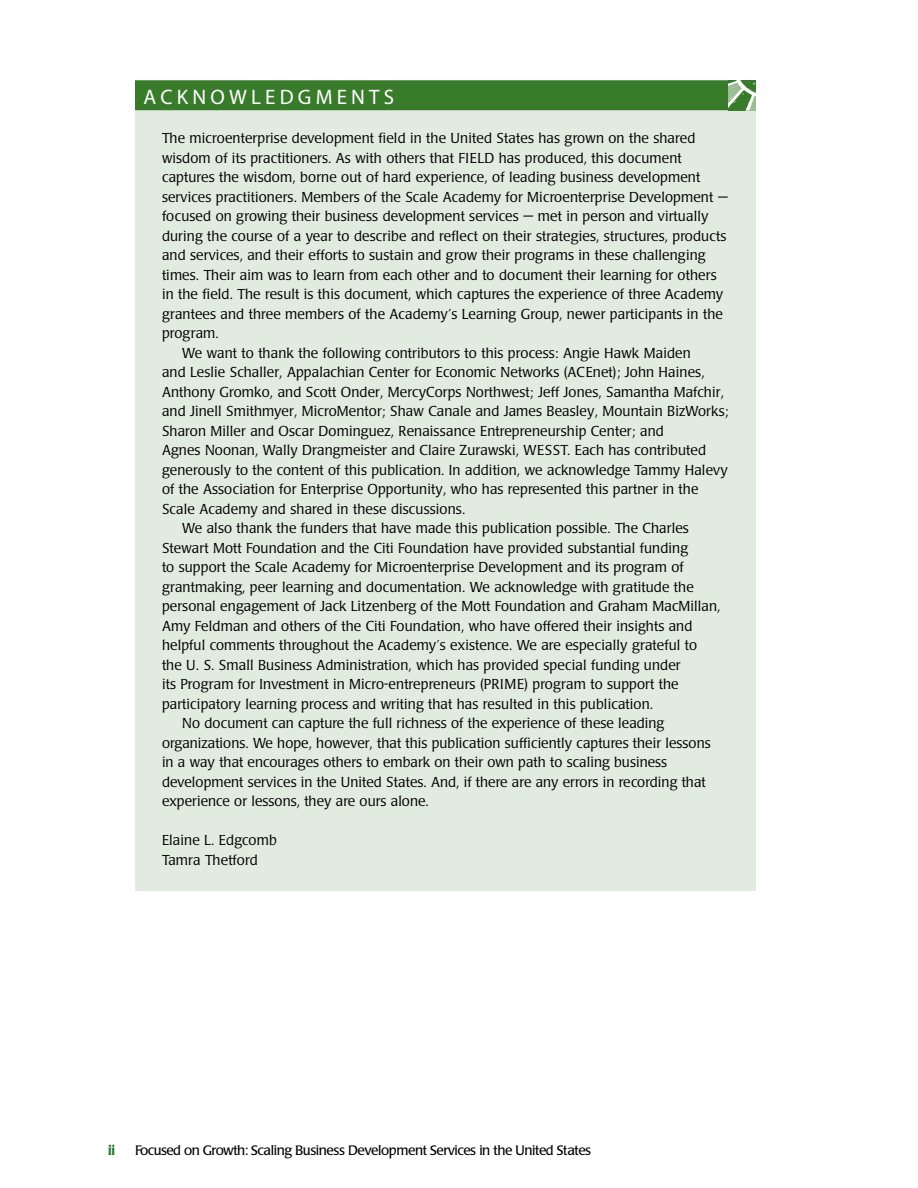
<style>
.page{position:relative;width:918px;height:1188px;background:#fff}
.page>*{position:absolute;margin:0;border:0;box-sizing:border-box;transform-origin:0 0}
.t1{font:21px "Myriad";letter-spacing:.2em;color:#fff}
.t2{font:300 14.25px/19.5px "Poppl Laudatio";letter-spacing:.01em;color:#000}
.t3{font:13.5px "Poppl Laudatio";letter-spacing:-.03em;color:#000}
.t4{font:500 13.5px "Poppl Laudatio";color:#23772d}
</style>
<div class="page">
<div style="left:135px;top:107px;width:621px;height:784px;background:#e1ebdf"></div>
<div style="left:135px;top:80px;width:621px;height:30px;background:#387c2b"></div>
<svg style="left:729px;top:80px;width:27px;height:30px"></svg>
<h1 class="t1" style="left:144px;top:87px;width:252px">ACKNOWLEDGMENTS</h1>
<p class="t2" style="left:162px;top:129px;width:535px">The microenterprise development field in the United States has grown on the shared</p>
<p class="t2" style="left:162px;top:148px;width:521px">wisdom of its practitioners. As with others that FIELD has produced, this document</p>
<p class="t2" style="left:162px;top:168px;width:540px">captures the wisdom, borne out of hard experience, of leading business development</p>
<p class="t2" style="left:162px;top:187px;width:568px">services practitioners. Members of the Scale Academy for Microenterprise Development —</p>
<p class="t2" style="left:162px;top:207px;width:548px">focused on growing their business development services — met in person and virtually</p>
<p class="t2" style="left:162px;top:226px;width:566px">during the course of a year to describe and reflect on their strategies, structures, products</p>
<p class="t2" style="left:162px;top:246px;width:545px">and services, and their efforts to sustain and grow their programs in these challenging</p>
<p class="t2" style="left:162px;top:265px;width:556px">times. Their aim was to learn from each other and to document their learning for others</p>
<p class="t2" style="left:162px;top:285px;width:563px">in the field. The result is this document, which captures the experience of three Academy</p>
<p class="t2" style="left:162px;top:304px;width:562px">grantees and three members of the Academy’s Learning Group, newer participants in the</p>
<p class="t2" style="left:162px;top:324px;width:58px">program.</p>
<p class="t2" style="left:182px;top:343px;width:510px">We want to thank the following contributors to this process: Angie Hawk Maiden</p>
<p class="t2" style="left:162px;top:363px;width:544px">and Leslie Schaller, Appalachian Center for Economic Networks (ACEnet); John Haines,</p>
<p class="t2" style="left:162px;top:382px;width:563px">Anthony Gromko, and Scott Onder, MercyCorps Northwest; Jeff Jones, Samantha Mafchir,</p>
<p class="t2" style="left:162px;top:402px;width:568px">and Jinell Smithmyer, MicroMentor; Shaw Canale and James Beasley, Mountain BizWorks;</p>
<p class="t2" style="left:162px;top:421px;width:503px">Sharon Miller and Oscar Dominguez, Renaissance Entrepreneurship Center; and</p>
<p class="t2" style="left:162px;top:441px;width:546px">Agnes Noonan, Wally Drangmeister and Claire Zurawski, WESST. Each has contributed</p>
<p class="t2" style="left:162px;top:460px;width:567px">generously to the content of this publication. In addition, we acknowledge Tammy Halevy</p>
<p class="t2" style="left:162px;top:480px;width:538px">of the Association for Enterprise Opportunity, who has represented this partner in the</p>
<p class="t2" style="left:162px;top:499px;width:305px">Scale Academy and shared in these discussions.</p>
<p class="t2" style="left:182px;top:519px;width:508px">We also thank the funders that have made this publication possible. The Charles</p>
<p class="t2" style="left:162px;top:538px;width:528px">Stewart Mott Foundation and the Citi Foundation have provided substantial funding</p>
<p class="t2" style="left:162px;top:558px;width:523px">to support the Scale Academy for Microenterprise Development and its program of</p>
<p class="t2" style="left:162px;top:577px;width:533px">grantmaking, peer learning and documentation. We acknowledge with gratitude the</p>
<p class="t2" style="left:162px;top:597px;width:560px">personal engagement of Jack Litzenberg of the Mott Foundation and Graham MacMillan,</p>
<p class="t2" style="left:162px;top:616px;width:532px">Amy Feldman and others of the Citi Foundation, who have offered their insights and</p>
<p class="t2" style="left:162px;top:636px;width:537px">helpful comments throughout the Academy’s existence. We are especially grateful to</p>
<p class="t2" style="left:162px;top:655px;width:520px">the U. S. Small Business Administration, which has provided special funding under</p>
<p class="t2" style="left:162px;top:675px;width:518px">its Program for Investment in Micro-entrepreneurs (PRIME) program to support the</p>
<p class="t2" style="left:162px;top:694px;width:493px">participatory learning process and writing that has resulted in this publication.</p>
<p class="t2" style="left:182px;top:714px;width:484px">No document can capture the full richness of the experience of these leading</p>
<p class="t2" style="left:162px;top:733px;width:550px">organizations. We hope, however, that this publication sufficiently captures their lessons</p>
<p class="t2" style="left:162px;top:753px;width:507px">in a way that encourages others to embark on their own path to scaling business</p>
<p class="t2" style="left:162px;top:772px;width:545px">development services in the United States. And, if there are any errors in recording that</p>
<p class="t2" style="left:162px;top:792px;width:268px">experience or lessons, they are ours alone.</p>
<p class="t2" style="left:162px;top:831px;width:116px">Elaine L. Edgcomb<br>Tamra Thetford</p>
<p class="t4" style="left:108px;top:1142px;width:9px">ii</p>
<p class="t3" style="left:135px;top:1143px;width:458px">Focused on Growth: Scaling Business Development Services in the United States</p>
</div>
